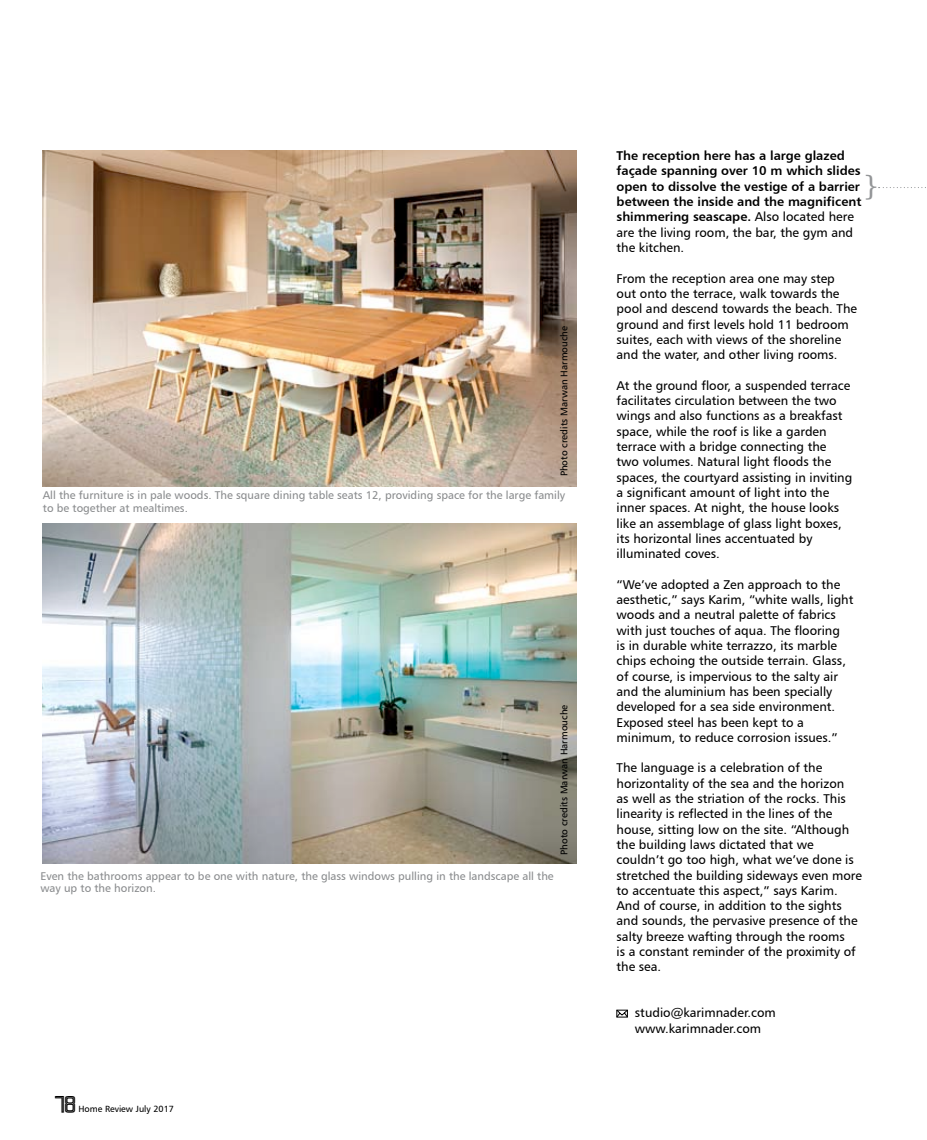
<style>
.page{position:relative;width:927px;height:1140px;background:#fff}
.page>*{position:absolute;margin:0;border:0;box-sizing:border-box;transform-origin:0 0}
.t1{font:27px "DejaVu Serif";color:#939597}
.t2{font:18px "Perforama";color:#000}
.t3{font:12.75px/15.3px "Humanist 777 BT Roman B";color:#000}
.t4{font:12.75px/15.3px "Humanist 777 BT Bold B";color:#000}
.t5{font:11.25px/12.8px "Humanist 777 BT Roman B";color:#8a8c8e}
.t6{font:9.75px "Humanist 777 BT Roman B";color:#000}
.t7{font:9px "Humanist 777 BT Roman B";color:#000}
.s1{font-family:"Humanist 777 BT Roman B"}
</style>
<div class="page">
<svg style="left:616px;top:1009px;width:12px;height:8px"></svg>
<img style="left:43px;top:150px;width:534px;height:336px">
<img style="left:43px;top:524px;width:534px;height:340px">
<svg style="left:879px;top:187px;width:47px;height:1px"></svg>
<p class="t6" style="left:558px;top:476px;width:152px;rotate:-90deg">Photo credits Marwan Harmouche</p>
<p class="t5" style="left:43px;top:488px;width:524px">All the furniture is in pale woods. The square dining table seats 12, providing space for the large family to be together at mealtimes.</p>
<p class="t6" style="left:558px;top:855px;width:152px;rotate:-90deg">Photo credits Marwan Harmouche</p>
<p class="t5" style="left:40px;top:869px;width:515px">Even the bathrooms appear to be one with nature, the glass windows pulling in the landscape all the way up to the horizon.</p>
<p class="t2" style="left:54px;top:1092px;width:23px">78</p>
<p class="t7" style="left:78px;top:1103px;width:97px">Home Review July 2017</p>
<p class="t4" style="left:617px;top:148px;width:246px">The reception here has a large glazed façade spanning over 10 m which slides open to dissolve the vestige of a barrier between the inside and the magnificent shimmering seascape. <span class="s1">Also located here are the living room, the bar, the gym and the kitchen.</span></p>
<p class="t3" style="left:617px;top:270px;width:242px">From the reception area one may step out onto the terrace, walk towards the pool and descend towards the beach. The ground and first levels hold 11 bedroom suites, each with views of the shoreline and the water, and other living rooms.</p>
<p class="t3" style="left:617px;top:377px;width:237px">At the ground floor, a suspended terrace facilitates circulation between the two wings and also functions as a breakfast space, while the roof is like a garden terrace with a bridge connecting the<br>two volumes. Natural light floods the spaces, the courtyard assisting in inviting a significant amount of light into the inner spaces. At night, the house looks like an assemblage of glass light boxes, its horizontal lines accentuated by illuminated coves.</p>
<p class="t3" style="left:617px;top:576px;width:238px">“We’ve adopted a Zen approach to the aesthetic,” says Karim, “white walls, light woods and a neutral palette of fabrics with just touches of aqua. The flooring<br>is in durable white terrazzo, its marble chips echoing the outside terrain. Glass, of course, is impervious to the salty air and the aluminium has been specially developed for a sea side environment.<br>Exposed steel has been kept to a minimum, to reduce corrosion issues.”</p>
<p class="t3" style="left:617px;top:760px;width:247px">The language is a celebration of the horizontality of the sea and the horizon<br>as well as the striation of the rocks. This linearity is reflected in the lines of the house, sitting low on the site. “Although the building laws dictated that we couldn’t go too high, what we’ve done is stretched the building sideways even more to accentuate this aspect,” says Karim.<br>And of course, in addition to the sights and sounds, the pervasive presence of the salty breeze wafting through the rooms<br>is a constant reminder of the proximity of the sea.</p>
<p class="t3" style="left:635px;top:1005px;width:142px">studio@karimnader.com www.karimnader.com</p>
<p class="t1" style="left:880px;top:213px;width:19px;rotate:-180deg">{</p>
</div>
